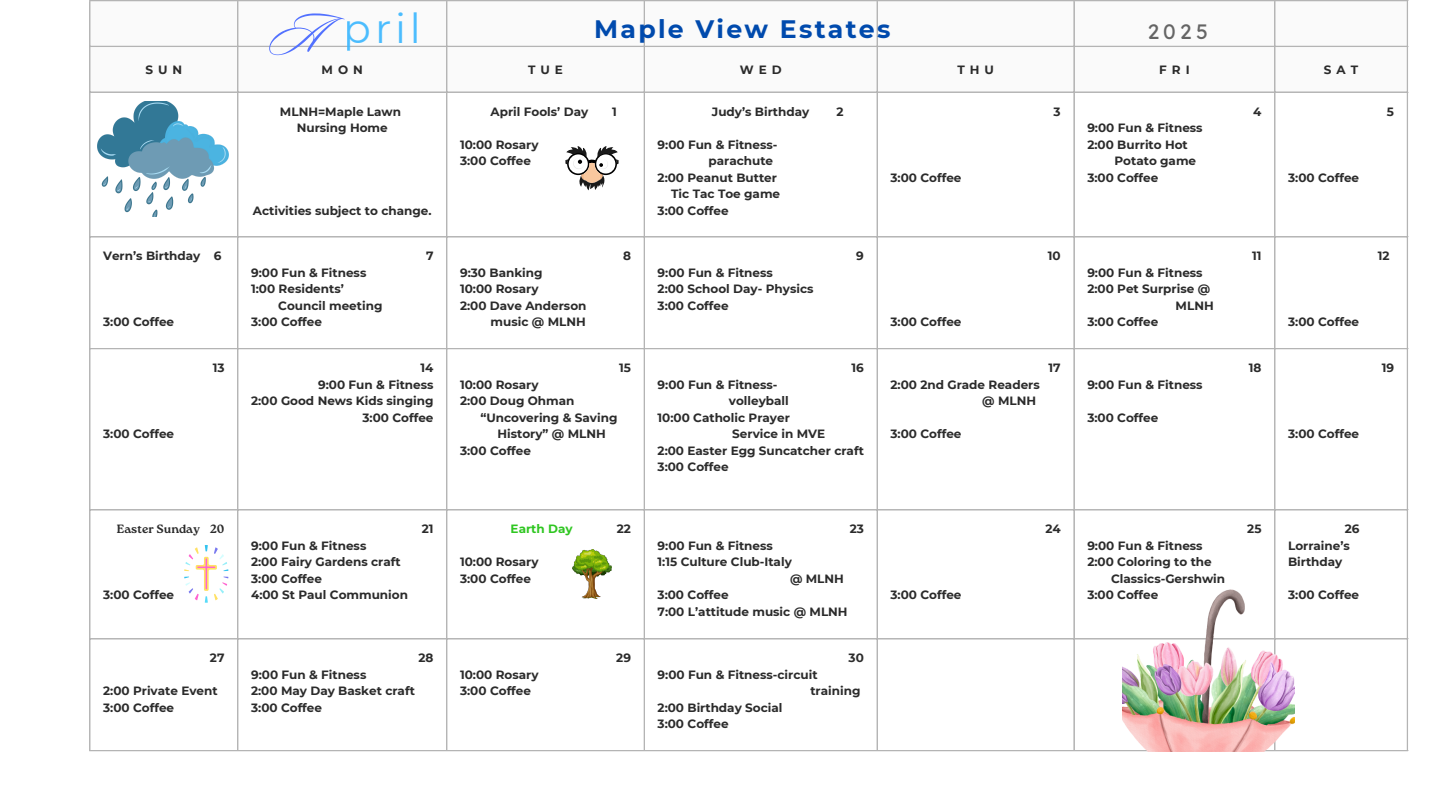
<style>
.page{position:relative;width:1440px;height:810px;background:#fff}
.page>*{position:absolute;margin:0;border:0;box-sizing:border-box;transform-origin:0 0}
.t1{font:40.9px "Montserrat";color:#38b6ff}
.t2{font:700 25.2px "Montserrat";letter-spacing:.09em;color:#004aad}
.t3{font:20.8px "Lexend Deca";color:#545454}
.t4{font:700 12px/16.5px "Montserrat";color:#2b2b2b}
.t5{font:700 12px "Roca One";color:#2b2b2b}
.t6{font:700 12px "Montserrat";color:#2fc621}
.s1{font-family:"Sloop Script Pro";font-size:55.1px;color:#5271ff}
</style>
<div class="page">
<svg style="left:90px;top:1px;width:1317px;height:91px"></svg>
<hr style="left:89px;top:1px;width:1px;height:749px;background:#b4b4b4">
<hr style="left:237px;top:1px;width:1px;height:749px;background:#b4b4b4">
<hr style="left:446px;top:1px;width:1px;height:749px;background:#b4b4b4">
<hr style="left:644px;top:1px;width:1px;height:749px;background:#b4b4b4">
<hr style="left:877px;top:1px;width:1px;height:749px;background:#b4b4b4">
<hr style="left:1073px;top:1px;width:2px;height:749px;background:#b4b4b4">
<hr style="left:1274px;top:1px;width:1px;height:749px;background:#b4b4b4">
<hr style="left:1407px;top:1px;width:1px;height:749px;background:#b4b4b4">
<hr style="left:89px;top:0;width:1319px;height:1px;background:#b4b4b4">
<hr style="left:89px;top:46px;width:1319px;height:1px;background:#b4b4b4">
<hr style="left:89px;top:92px;width:1319px;height:1px;background:#b4b4b4">
<hr style="left:89px;top:236px;width:1319px;height:2px;background:#b4b4b4">
<hr style="left:89px;top:348px;width:1319px;height:1px;background:#b4b4b4">
<hr style="left:89px;top:509px;width:1319px;height:2px;background:#b4b4b4">
<hr style="left:89px;top:638px;width:1319px;height:2px;background:#b4b4b4">
<hr style="left:89px;top:750px;width:1319px;height:1px;background:#b4b4b4">
<img style="left:98px;top:101px;width:130px;height:115px">
<img style="left:1123px;top:589px;width:172px;height:162px">
<svg style="left:184px;top:545px;width:44px;height:58px"></svg>
<img style="left:572px;top:550px;width:39px;height:48px">
<svg style="left:565px;top:146px;width:54px;height:44px"></svg>
<p class="t1" style="left:270px;top:3px;width:153px"><span class="s1">A</span>pril</p>
<h2 class="t2" style="left:594px;top:14px;width:298px">Maple View Estates</h2>
<h3 class="t3" style="left:1147px;top:18px;width:62px">2025</h3>
<p class="t4" style="left:145px;top:62px;width:38px">SUN</p>
<p class="t4" style="left:322px;top:62px;width:43px">MON</p>
<p class="t4" style="left:528px;top:62px;width:36px">TUE</p>
<p class="t4" style="left:740px;top:62px;width:43px">WED</p>
<p class="t4" style="left:957px;top:62px;width:38px">THU</p>
<p class="t4" style="left:1159px;top:62px;width:32px">FRI</p>
<p class="t4" style="left:1324px;top:62px;width:36px">SAT</p>
<p class="t4" style="left:280px;top:103px;width:123px">MLNH=Maple Lawn</p>
<p class="t4" style="left:297px;top:120px;width:92px">Nursing Home</p>
<p class="t4" style="left:491px;top:103px;width:99px">April Fools’ Day</p>
<p class="t4" style="left:612px;top:103px;width:6px">1</p>
<p class="t4" style="left:460px;top:136px;width:80px">10:00 Rosary</p>
<p class="t4" style="left:460px;top:153px;width:73px">3:00 Coffee</p>
<p class="t4" style="left:712px;top:103px;width:99px">Judy’s Birthday</p>
<p class="t4" style="left:837px;top:103px;width:9px">2</p>
<p class="t4" style="left:658px;top:136px;width:121px">9:00 Fun &amp; Fitness-</p>
<p class="t4" style="left:709px;top:153px;width:66px">parachute</p>
<p class="t4" style="left:658px;top:169px;width:121px">2:00 Peanut Butter</p>
<p class="t4" style="left:671px;top:186px;width:111px">Tic Tac Toe game</p>
<p class="t4" style="left:658px;top:202px;width:73px">3:00 Coffee</p>
<p class="t4" style="left:1054px;top:103px;width:9px">3</p>
<p class="t4" style="left:1253px;top:103px;width:10px">4</p>
<p class="t4" style="left:1087px;top:120px;width:117px">9:00 Fun &amp; Fitness</p>
<p class="t4" style="left:1087px;top:136px;width:102px">2:00 Burrito Hot</p>
<p class="t4" style="left:1115px;top:153px;width:83px">Potato game</p>
<p class="t4" style="left:1087px;top:169px;width:73px">3:00 Coffee</p>
<p class="t4" style="left:890px;top:169px;width:73px">3:00 Coffee</p>
<p class="t4" style="left:1288px;top:169px;width:73px">3:00 Coffee</p>
<p class="t4" style="left:253px;top:202px;width:180px">Activities subject to change.</p>
<p class="t4" style="left:103px;top:248px;width:120px">Vern’s Birthday 6</p>
<p class="t4" style="left:426px;top:248px;width:9px">7</p>
<p class="t4" style="left:623px;top:248px;width:9px">8</p>
<p class="t4" style="left:856px;top:248px;width:9px">9</p>
<p class="t4" style="left:1048px;top:248px;width:14px">10</p>
<p class="t4" style="left:1252px;top:248px;width:11px">11</p>
<p class="t4" style="left:103px;top:314px;width:73px">3:00 Coffee</p>
<p class="t4" style="left:251px;top:264px;width:117px">9:00 Fun &amp; Fitness</p>
<p class="t4" style="left:251px;top:281px;width:94px">1:00 Residents’</p>
<p class="t4" style="left:278px;top:297px;width:106px">Council meeting</p>
<p class="t4" style="left:251px;top:314px;width:73px">3:00 Coffee</p>
<p class="t4" style="left:460px;top:264px;width:84px">9:30 Banking</p>
<p class="t4" style="left:460px;top:281px;width:80px">10:00 Rosary</p>
<p class="t4" style="left:460px;top:297px;width:128px">2:00 Dave Anderson</p>
<p class="t4" style="left:491px;top:314px;width:97px">music @ MLNH</p>
<p class="t4" style="left:658px;top:264px;width:117px">9:00 Fun &amp; Fitness</p>
<p class="t4" style="left:658px;top:281px;width:157px">2:00 School Day- Physics</p>
<p class="t4" style="left:658px;top:297px;width:73px">3:00 Coffee</p>
<p class="t4" style="left:890px;top:314px;width:73px">3:00 Coffee</p>
<p class="t4" style="left:1087px;top:264px;width:117px">9:00 Fun &amp; Fitness</p>
<p class="t4" style="left:1087px;top:281px;width:124px">2:00 Pet Surprise @</p>
<p class="t4" style="left:1176px;top:297px;width:40px">MLNH</p>
<p class="t4" style="left:1087px;top:314px;width:73px">3:00 Coffee</p>
<p class="t4" style="left:1288px;top:314px;width:73px">3:00 Coffee</p>
<p class="t4" style="left:103px;top:426px;width:73px">3:00 Coffee</p>
<p class="t4" style="left:213px;top:360px;width:13px">13</p>
<p class="t4" style="left:421px;top:360px;width:14px">14</p>
<p class="t4" style="left:318px;top:376px;width:117px">9:00 Fun &amp; Fitness</p>
<p class="t4" style="left:251px;top:393px;width:184px">2:00 Good News Kids singing</p>
<p class="t4" style="left:362px;top:409px;width:73px">3:00 Coffee</p>
<p class="t4" style="left:619px;top:360px;width:13px">15</p>
<p class="t4" style="left:460px;top:376px;width:80px">10:00 Rosary</p>
<p class="t4" style="left:460px;top:393px;width:116px">2:00 Doug Ohman</p>
<p class="t4" style="left:480px;top:409px;width:138px">“Uncovering &amp; Saving</p>
<p class="t4" style="left:497px;top:426px;width:110px">History” @ MLNH</p>
<p class="t4" style="left:460px;top:442px;width:73px">3:00 Coffee</p>
<p class="t4" style="left:852px;top:360px;width:14px">16</p>
<p class="t4" style="left:658px;top:376px;width:121px">9:00 Fun &amp; Fitness-</p>
<p class="t4" style="left:729px;top:393px;width:61px">volleyball</p>
<p class="t4" style="left:658px;top:409px;width:134px">10:00 Catholic Prayer</p>
<p class="t4" style="left:732px;top:426px;width:95px">Service in MVE</p>
<p class="t4" style="left:658px;top:442px;width:208px">2:00 Easter Egg Suncatcher craft</p>
<p class="t4" style="left:658px;top:459px;width:73px">3:00 Coffee</p>
<p class="t4" style="left:890px;top:376px;width:151px">2:00 2nd Grade Readers</p>
<p class="t4" style="left:982px;top:393px;width:55px">@ MLNH</p>
<p class="t4" style="left:890px;top:426px;width:73px">3:00 Coffee</p>
<p class="t4" style="left:1049px;top:360px;width:14px">17</p>
<p class="t4" style="left:1087px;top:376px;width:117px">9:00 Fun &amp; Fitness</p>
<p class="t4" style="left:1087px;top:409px;width:73px">3:00 Coffee</p>
<p class="t4" style="left:1249px;top:360px;width:14px">18</p>
<p class="t4" style="left:1288px;top:426px;width:73px">3:00 Coffee</p>
<p class="t4" style="left:1387px;top:103px;width:9px">5</p>
<p class="t4" style="left:1378px;top:248px;width:13px">12</p>
<p class="t4" style="left:1382px;top:360px;width:14px">19</p>
<p class="t5" style="left:117px;top:521px;width:109px">Easter Sunday 20</p>
<p class="t4" style="left:103px;top:587px;width:73px">3:00 Coffee</p>
<p class="t4" style="left:251px;top:537px;width:117px">9:00 Fun &amp; Fitness</p>
<p class="t4" style="left:251px;top:554px;width:151px">2:00 Fairy Gardens craft</p>
<p class="t4" style="left:251px;top:570px;width:73px">3:00 Coffee</p>
<p class="t4" style="left:251px;top:587px;width:158px">4:00 St Paul Communion</p>
<p class="t4" style="left:422px;top:521px;width:13px">21</p>
<p class="t6" style="left:511px;top:522px;width:64px">Earth Day</p>
<p class="t4" style="left:617px;top:521px;width:16px">22</p>
<p class="t4" style="left:460px;top:554px;width:80px">10:00 Rosary</p>
<p class="t4" style="left:460px;top:570px;width:73px">3:00 Coffee</p>
<p class="t4" style="left:850px;top:521px;width:16px">23</p>
<p class="t4" style="left:658px;top:537px;width:117px">9:00 Fun &amp; Fitness</p>
<p class="t4" style="left:658px;top:554px;width:136px">1:15 Culture Club-Italy</p>
<p class="t4" style="left:790px;top:570px;width:55px">@ MLNH</p>
<p class="t4" style="left:658px;top:587px;width:73px">3:00 Coffee</p>
<p class="t4" style="left:658px;top:603px;width:192px">7:00 L’attitude music @ MLNH</p>
<p class="t4" style="left:890px;top:587px;width:73px">3:00 Coffee</p>
<p class="t4" style="left:1045px;top:521px;width:17px">24</p>
<p class="t4" style="left:1087px;top:537px;width:117px">9:00 Fun &amp; Fitness</p>
<p class="t4" style="left:1087px;top:554px;width:126px">2:00 Coloring to the</p>
<p class="t4" style="left:1111px;top:570px;width:116px">Classics-Gershwin</p>
<p class="t4" style="left:1087px;top:587px;width:73px">3:00 Coffee</p>
<p class="t4" style="left:1247px;top:521px;width:16px">25</p>
<p class="t4" style="left:1345px;top:521px;width:16px">26</p>
<p class="t4" style="left:1288px;top:537px;width:63px">Lorraine’s<br>Birthday</p>
<p class="t4" style="left:1288px;top:587px;width:73px">3:00 Coffee</p>
<p class="t4" style="left:210px;top:650px;width:16px">27</p>
<p class="t4" style="left:103px;top:683px;width:116px">2:00 Private Event</p>
<p class="t4" style="left:103px;top:699px;width:73px">3:00 Coffee</p>
<p class="t4" style="left:418px;top:650px;width:16px">28</p>
<p class="t4" style="left:251px;top:666px;width:117px">9:00 Fun &amp; Fitness</p>
<p class="t4" style="left:251px;top:683px;width:165px">2:00 May Day Basket craft</p>
<p class="t4" style="left:251px;top:699px;width:73px">3:00 Coffee</p>
<p class="t4" style="left:460px;top:666px;width:80px">10:00 Rosary</p>
<p class="t4" style="left:460px;top:683px;width:73px">3:00 Coffee</p>
<p class="t4" style="left:616px;top:650px;width:16px">29</p>
<p class="t4" style="left:849px;top:650px;width:17px">30</p>
<p class="t4" style="left:658px;top:666px;width:161px">9:00 Fun &amp; Fitness-circuit</p>
<p class="t4" style="left:810px;top:683px;width:52px">training</p>
<p class="t4" style="left:658px;top:699px;width:126px">2:00 Birthday Social</p>
<h1 class="t4" style="left:658px;top:716px;width:73px">3:00 Coffee</h1>
</div>
